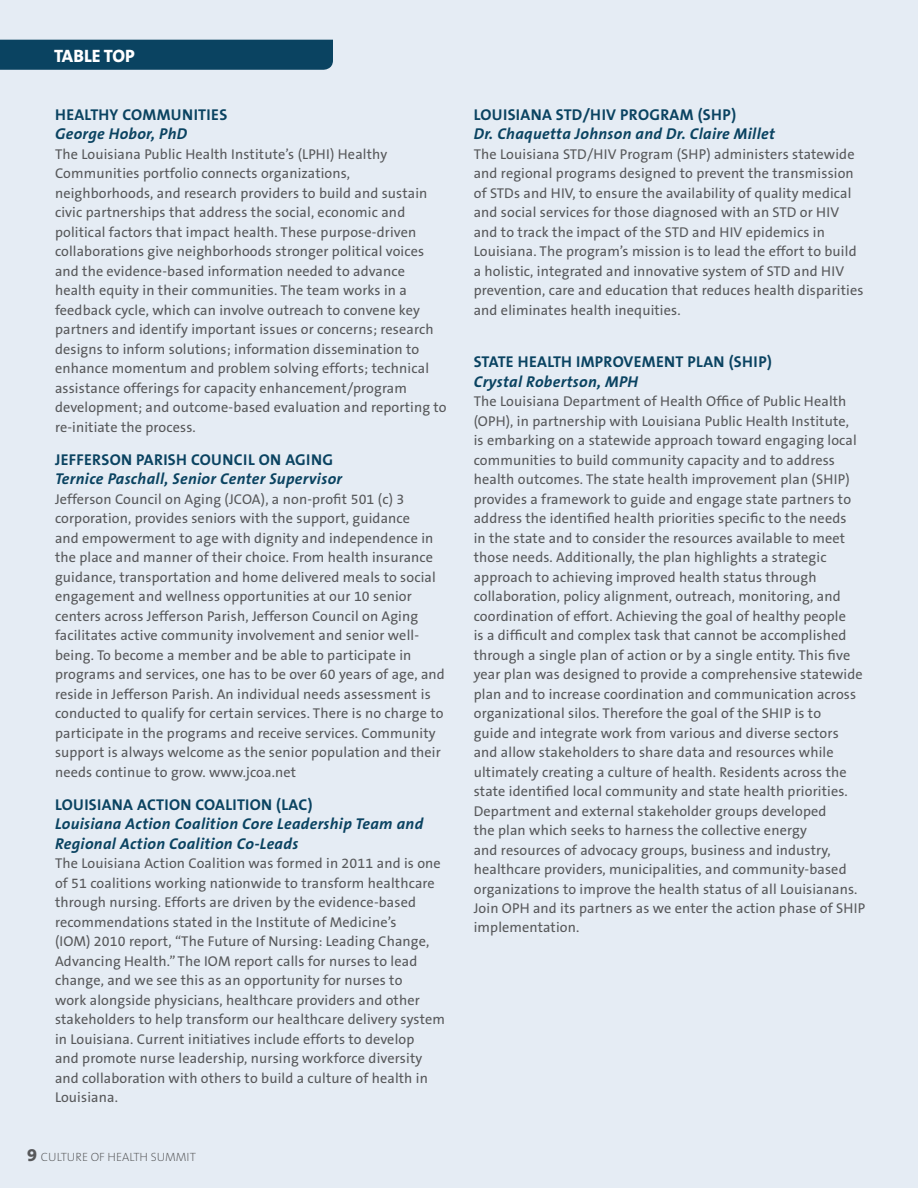
<style>
.page{position:relative;width:918px;height:1188px;background:#e5ecf4}
.page>*{position:absolute;margin:0;border:0;box-sizing:border-box;transform-origin:0 0}
.t1{font:800 18px "The Sans B8";color:#fff}
.t2{font:italic 700 15.75px/19.5px "The Sans B7";letter-spacing:.02em;color:#0a4361}
.t3{font:700 15.75px "The Sans B7";letter-spacing:.02em;color:#0a4361}
.t4{font:14.25px/19.5px "The Sans B5 Plain";letter-spacing:.01em;color:#57585a}
.t5{font:200 12px "The Sans B2";color:#57585a}
.s1{font-family:"The Sans B8";font-weight:800;font-size:18px}
</style>
<div class="page">
<div style="left:0;top:40px;width:333px;height:30px;background:#0a4361"></div>
<p class="t1" style="left:54px;top:47px;width:82px">TABLE TOP</p>
<p class="t3" style="left:55px;top:106px;width:174px">HEALTHY COMMUNITIES</p>
<p class="t2" style="left:55px;top:125px;width:134px">George Hobor, PhD</p>
<p class="t4" style="left:55px;top:145px;width:393px">The Louisiana Public Health Institute’s (LPHI) Healthy Communities portfolio connects organizations, neighborhoods, and research providers to build and sustain civic partnerships that address the social, economic and political factors that impact health. These purpose-driven collaborations give neighborhoods stronger political voices and the evidence-based information needed to advance health equity in their communities. The team works in a feedback cycle, which can involve outreach to convene key partners and identify important issues or concerns; research designs to inform solutions; information dissemination to enhance momentum and problem solving efforts; technical assistance offerings for capacity enhancement/program development; and outcome-based evaluation and reporting to re-initiate the process.</p>
<p class="t3" style="left:55px;top:451px;width:280px">JEFFERSON PARISH COUNCIL ON AGING</p>
<p class="t2" style="left:55px;top:470px;width:289px">Ternice Paschall, Senior Center Supervisor</p>
<p class="t4" style="left:55px;top:490px;width:391px">Jefferson Council on Aging (JCOA), a non-profit 501 (c) 3 corporation, provides seniors with the support, guidance<br>and empowerment to age with dignity and independence in the place and manner of their choice. From health insurance guidance, transportation and home delivered meals to social engagement and wellness opportunities at our 10 senior centers across Jefferson Parish, Jefferson Council on Aging facilitates active community involvement and senior well&shy;being. To become a member and be able to participate in programs and services, one has to be over 60 years of age, and reside in Jefferson Parish. An individual needs assessment is conducted to qualify for certain services. There is no charge to participate in the programs and receive services. Community support is always welcome as the senior population and their needs continue to grow. www.jcoa.net</p>
<p class="t3" style="left:55px;top:796px;width:259px">LOUISIANA ACTION COALITION (LAC)</p>
<p class="t2" style="left:55px;top:815px;width:370px">Louisiana Action Coalition Core Leadership Team and<br>Regional Action Coalition Co-Leads</p>
<p class="t4" style="left:55px;top:854px;width:392px">The Louisiana Action Coalition was formed in 2011 and is one of 51 coalitions working nationwide to transform healthcare through nursing. Efforts are driven by the evidence-based recommendations stated in the Institute of Medicine’s<br>(IOM) 2010 report, “The Future of Nursing: Leading Change, Advancing Health.” The IOM report calls for nurses to lead change, and we see this as an opportunity for nurses to<br>work alongside physicians, healthcare providers and other stakeholders to help transform our healthcare delivery system in Louisiana. Current initiatives include efforts to develop<br>and promote nurse leadership, nursing workforce diversity and collaboration with others to build a culture of health in Louisiana.</p>
<p class="t5" style="left:27px;top:1150px;width:170px"><span class="s1">9</span> CULTURE OF HEALTH SUMMIT</p>
<p class="t3" style="left:474px;top:106px;width:264px">LOUISIANA STD/HIV PROGRAM (SHP)</p>
<p class="t2" style="left:474px;top:125px;width:303px">Dr. Chaquetta Johnson and Dr. Claire Millet</p>
<p class="t4" style="left:474px;top:145px;width:391px">The Louisiana STD/HIV Program (SHP) administers statewide and regional programs designed to prevent the transmission of STDs and HIV, to ensure the availability of quality medical and social services for those diagnosed with an STD or HIV and to track the impact of the STD and HIV epidemics in Louisiana. The program’s mission is to lead the effort to build a holistic, integrated and innovative system of STD and HIV prevention, care and education that reduces health disparities and eliminates health inequities.</p>
<p class="t3" style="left:474px;top:353px;width:300px">STATE HEALTH IMPROVEMENT PLAN (SHIP)</p>
<p class="t2" style="left:474px;top:372px;width:166px">Crystal Robertson, MPH</p>
<p class="t4" style="left:474px;top:392px;width:393px">The Louisiana Department of Health Office of Public Health (OPH), in partnership with Louisiana Public Health Institute,<br>is embarking on a statewide approach toward engaging local communities to build community capacity and to address health outcomes. The state health improvement plan (SHIP) provides a framework to guide and engage state partners to address the identified health priorities specific to the needs<br>in the state and to consider the resources available to meet those needs. Additionally, the plan highlights a strategic approach to achieving improved health status through collaboration, policy alignment, outreach, monitoring, and coordination of effort. Achieving the goal of healthy people<br>is a difficult and complex task that cannot be accomplished through a single plan of action or by a single entity. This five year plan was designed to provide a comprehensive statewide plan and to increase coordination and communication across organizational silos. Therefore the goal of the SHIP is to<br>guide and integrate work from various and diverse sectors and allow stakeholders to share data and resources while ultimately creating a culture of health. Residents across the state identified local community and state health priorities.<br>Department and external stakeholder groups developed<br>the plan which seeks to harness the collective energy<br>and resources of advocacy groups, business and industry, healthcare providers, municipalities, and community-based organizations to improve the health status of all Louisianans.<br>Join OPH and its partners as we enter the action phase of SHIP implementation.</p>
</div>
